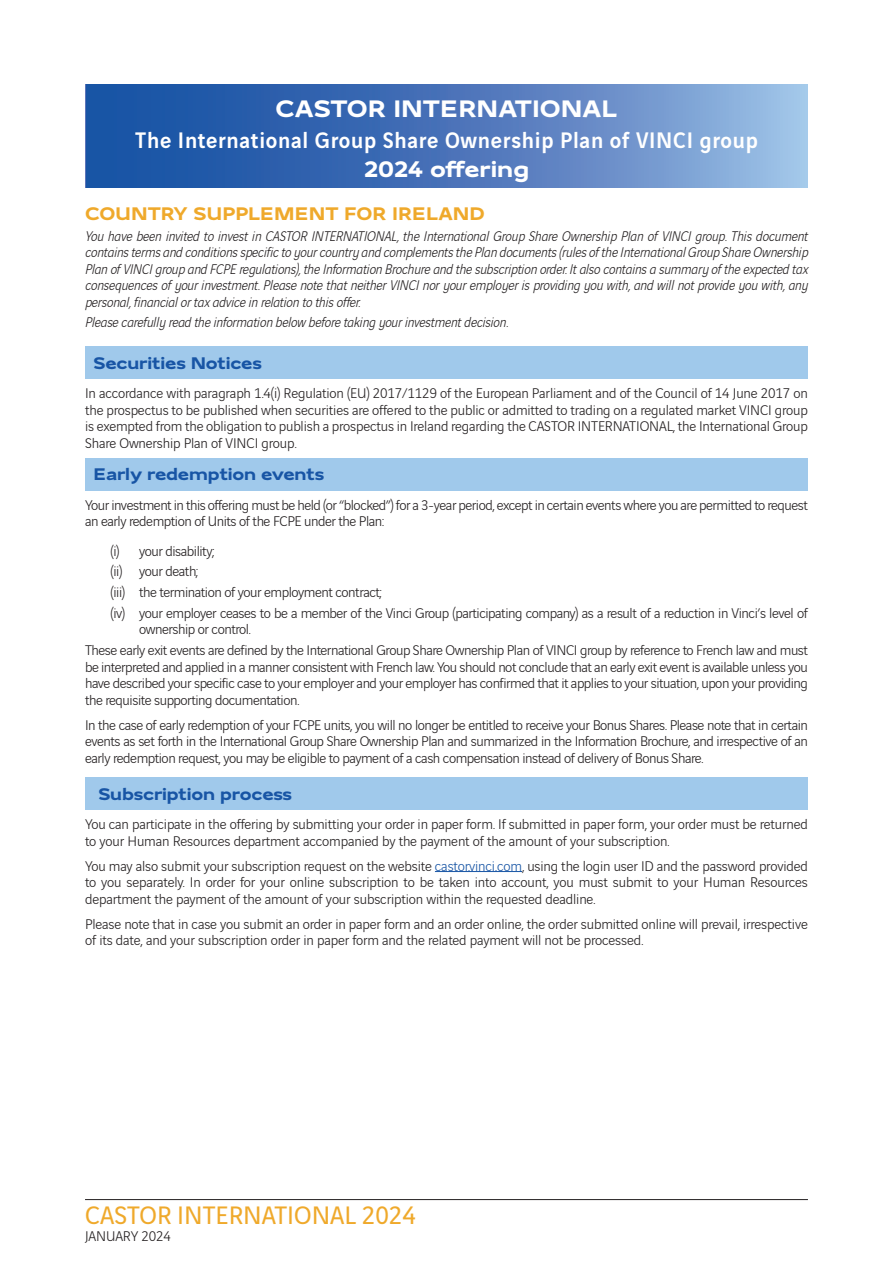
<style>
.page{position:relative;width:893px;height:1263px;background:#fff}
.page>*{position:absolute;margin:0;border:0;box-sizing:border-box;transform-origin:0 0}
.t1{font:27px "Vinci Sans";color:#efa92b}
.A_Titre__17pt_Expanded_Bold_blanc{font:700 25.5px "Vinci Sans Expanded";color:#fff}
._1_a_ss-Titre_16_12_pt_Sans_medium_blanc{font:500 24px "Vinci Sans";letter-spacing:.03em;color:#fff;scale:.96 1}
._1_b_suite_titre_16_12_pt_-Expanded_bold_{font:700 24px "Vinci Sans Expanded";color:#fff}
._2__EXERGUE_13_11_pt-_expanded_bold_jaune{font:700 19.5px "Vinci Sans Expanded";color:#efa92b}
._1__Bandeau_12_11_pt-Expanded_Bold_bleu{font:700 18px "Vinci Sans Expanded";letter-spacing:-.01em;color:#1855a5}
._3b_-_10_11_pt_sans_light_noir{font:300 15px/16.5px "Vinci Sans";letter-spacing:-.01em;color:#231f20;text-align:justify}
._2_a_EXERGUE_Body_10_11_pt_-Sans_Italiqu_{font:italic 300 15px/16.5px "Vinci Sans";letter-spacing:-.01em;color:#231f20;text-align:justify}
._3c_-_10_11_pt_Sans_Light_noir{font:300 15px/16.5px "Vinci Sans";letter-spacing:-.03em;color:#231f20}
._3b_-_10_11_pt_sans_light_noir-2{font:300 15px/16.5px "Vinci Sans";letter-spacing:-.03em;color:#231f20}
.s1{color:#1855a5}
</style>
<div class="page">
<hr style="left:85px;top:1199px;width:723px;height:1px;background:#231f20">
<svg style="left:85px;top:84px;width:722px;height:104px;background:#4f7bbd"></svg>
<hr style="left:435px;top:871px;width:87px;height:1px;background:#1855a5">
<div style="left:85px;top:346px;width:723px;height:33px;background:#a0c9eb"></div>
<div style="left:85px;top:458px;width:723px;height:33px;background:#a0c9eb"></div>
<div style="left:85px;top:777px;width:723px;height:33px;background:#a0c9eb"></div>
<p class="A_Titre__17pt_Expanded_Bold_blanc" style="left:275px;top:90px;width:344px">CASTOR INTERNATIONAL</p>
<p class="_1_a_ss-Titre_16_12_pt_Sans_medium_blanc" style="left:135px;top:122px;width:650px">The International Group Share Ownership Plan of VINCI group</p>
<p class="_1_b_suite_titre_16_12_pt_-Expanded_bold_" style="left:364px;top:151px;width:166px">2024 offering</p>
<p class="_2__EXERGUE_13_11_pt-_expanded_bold_jaune" style="left:85px;top:199px;width:401px">COUNTRY SUPPLEMENT FOR IRELAND</p>
<p class="_2_a_EXERGUE_Body_10_11_pt_-Sans_Italiqu_" style="left:85px;top:226px;width:724px">You have been invited to invest in CASTOR INTERNATIONAL, the International Group Share Ownership Plan of VINCI group. This document contains terms and conditions specific to your country and complements the Plan documents (rules of the International Group Share Ownership Plan of VINCI group and FCPE regulations), the Information Brochure and the subscription order. It also contains a summary of the expected tax consequences of your investment. Please note that neither VINCI nor your employer is providing you with, and will not provide you with, any personal, financial or tax advice in relation to this offer.</p>
<p class="_2_a_EXERGUE_Body_10_11_pt_-Sans_Italiqu_" style="left:85px;top:313px;width:425px">Please carefully read the information below before taking your investment decision.</p>
<p class="_1__Bandeau_12_11_pt-Expanded_Bold_bleu" style="left:94px;top:349px;width:170px">Securities Notices</p>
<p class="_3b_-_10_11_pt_sans_light_noir" style="left:85px;top:384px;width:724px">In accordance with paragraph 1.4(i) Regulation (EU) 2017/1129 of the European Parliament and of the Council of 14 June 2017 on the prospectus to be published when securities are offered to the public or admitted to trading on a regulated market VINCI group is exempted from the obligation to publish a prospectus in Ireland regarding the CASTOR INTERNATIONAL, the International Group Share Ownership Plan of VINCI group.</p>
<p class="_1__Bandeau_12_11_pt-Expanded_Bold_bleu" style="left:94px;top:461px;width:232px">Early redemption events</p>
<p class="_3b_-_10_11_pt_sans_light_noir-2" style="left:85px;top:496px;width:724px">Your investment in this offering must be held (or “blocked”) for a 3-year period, except in certain events where you are permitted to request an early redemption of Units of the FCPE under the Plan:</p>
<p class="_3c_-_10_11_pt_Sans_Light_noir" style="left:111px;top:541px;width:106px">(i) your disability;</p>
<p class="_3c_-_10_11_pt_Sans_Light_noir" style="left:111px;top:562px;width:90px">(ii) your death;</p>
<p class="_3c_-_10_11_pt_Sans_Light_noir" style="left:111px;top:583px;width:273px">(iii) the termination of your employment contract;</p>
<p class="_3c_-_10_11_pt_Sans_Light_noir" style="left:139px;top:604px;width:670px;text-indent:-28px">(iv) your employer ceases to be a member of the Vinci Group (participating company) as a result of a reduction in Vinci’s level of ownership or control.</p>
<p class="_3b_-_10_11_pt_sans_light_noir" style="left:85px;top:641px;width:724px">These early exit events are defined by the International Group Share Ownership Plan of VINCI group by reference to French law and must be interpreted and applied in a manner consistent with French law. You should not conclude that an early exit event is available unless you have described your specific case to your employer and your employer has confirmed that it applies to your situation, upon your providing the requisite supporting documentation.</p>
<p class="_3b_-_10_11_pt_sans_light_noir" style="left:85px;top:715px;width:724px">In the case of early redemption of your FCPE units, you will no longer be entitled to receive your Bonus Shares. Please note that in certain events as set forth in the International Group Share Ownership Plan and summarized in the Information Brochure, and irrespective of an early redemption request, you may be eligible to payment of a cash compensation instead of delivery of Bonus Share.</p>
<p class="_1__Bandeau_12_11_pt-Expanded_Bold_bleu" style="left:99px;top:780px;width:195px">Subscription process</p>
<p class="_3b_-_10_11_pt_sans_light_noir" style="left:85px;top:815px;width:724px">You can participate in the offering by submitting your order in paper form. If submitted in paper form, your order must be returned to your Human Resources department accompanied by the payment of the amount of your subscription.</p>
<p class="_3b_-_10_11_pt_sans_light_noir" style="left:85px;top:856px;width:724px">You may also submit your subscription request on the website <span class="s1">castor.vinci.com</span>, using the login user ID and the password provided to you separately. In order for your online subscription to be taken into account, you must submit to your Human Resources department the payment of the amount of your subscription within the requested deadline.</p>
<p class="_3b_-_10_11_pt_sans_light_noir" style="left:85px;top:914px;width:724px">Please note that in case you submit an order in paper form and an order online, the order submitted online will prevail, irrespective of its date, and your subscription order in paper form and the related payment will not be processed.</p>
<h1 class="t1" style="left:85px;top:1195px;width:332px">CASTOR INTERNATIONAL 2024</h1>
<p class="_3b_-_10_11_pt_sans_light_noir" style="left:85px;top:1226px;width:88px">JANUARY 2024</p>
</div>
